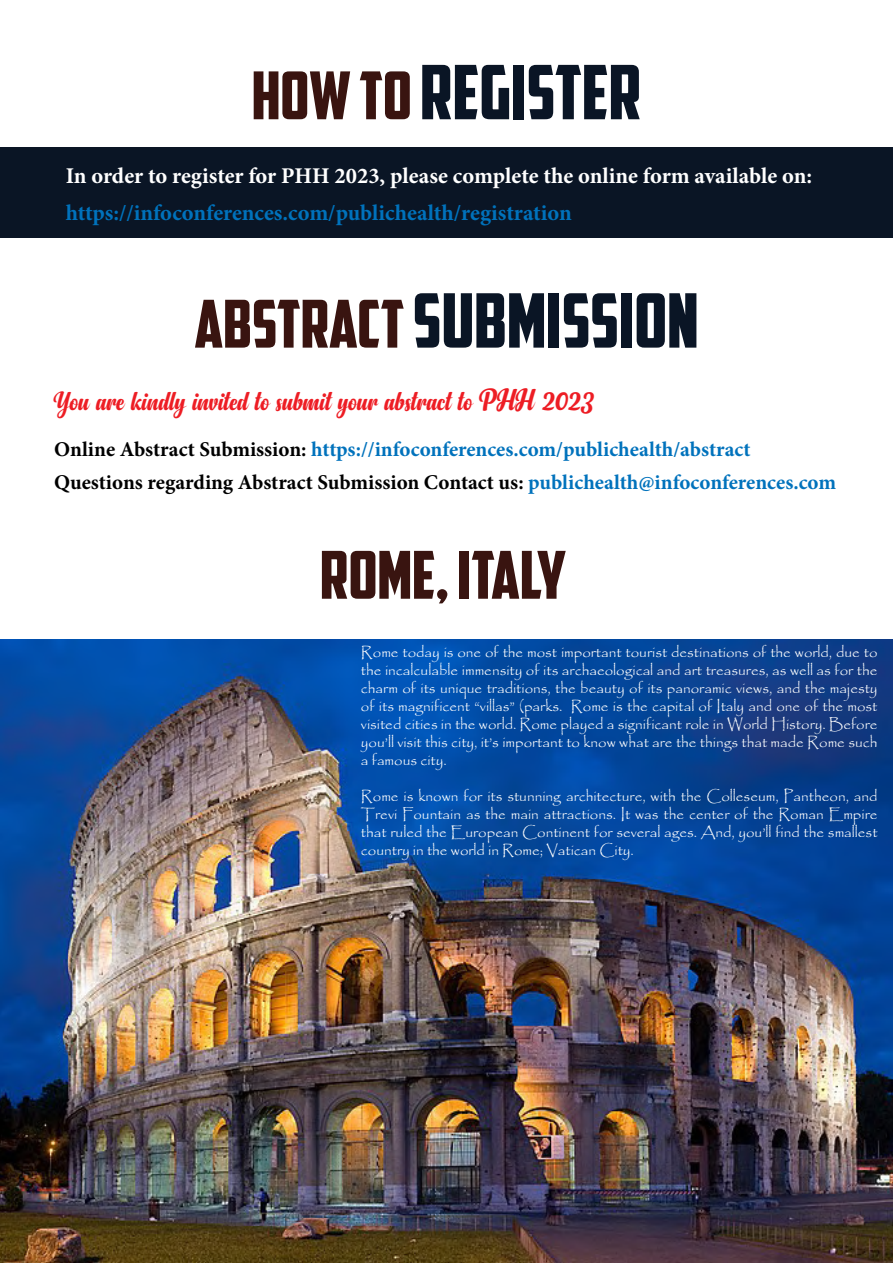
<style>
.page{position:relative;width:893px;height:1263px;background:#fff}
.page>*{position:absolute;margin:0;border:0;box-sizing:border-box;transform-origin:0 0}
.t1{font:75px "American Captain";color:#0a1525}
.t2{font:66px "American Captain";color:#391410}
.t3{font:27px "Anydore";color:#ed1d24}
.t4{font:700 22.5px "Minion Pro";color:#fff}
.t5{font:700 22.5px "Minion Pro";color:#0072bc}
.t6{font:700 21px/33.6px "Minion Pro";color:#0072bc}
.t7{font:15px/18px "Papyrus";color:#fff;text-align:justify}
.s1{font-size:66px;color:#391410}
.s2{font-size:31.5px}
.s3{color:#000}
</style>
<div class="page">
<img style="left:0;top:639px;width:893px;height:624px">
<div style="left:0;top:148px;width:893px;height:90px;background:#0a1525"></div>
<h1 class="t1" style="left:252px;top:47px;width:391px"><span class="s1">HOW TO</span> REGISTER</h1>
<h3 class="t4" style="left:66px;top:159px;width:748px">In order to register for PHH 2023, please complete the online form available on:</h3>
<h3 class="t5" style="left:66px;top:197px;width:508px">https://infoconferences.com/publichealth/registration</h3>
<h1 class="t1" style="left:194px;top:276px;width:506px"><span class="s1">ABSTRACT</span> SUBMISSION</h1>
<h3 class="t3" style="left:54px;top:385px;width:542px">You are kindly invited to submit your abstract to <span class="s2">PHH 2023</span></h3>
<h3 class="t6" style="left:54px;top:432px;width:784px"><span class="s3">Online Abstract Submission:</span> https://infoconferences.com/publichealth/abstract<br><span class="s3">Questions regarding Abstract Submission Contact us:</span> publichealth@infoconferences.com</h3>
<h2 class="t2" style="left:320px;top:535px;width:248px">ROME, ITALY</h2>
<p class="t7" style="left:361px;top:643px;width:518px">Rome today is one of the most important tourist destinations of the world, due to the incalculable immensity of its archaeological and art treasures, as well as for the charm of its unique traditions, the beauty of its panoramic views, and the majesty of its magnificent “villas” (parks. Rome is the capital of Italy and one of the most visited cities in the world. Rome played a significant role in World History. Before you’ll visit this city, it’s important to know what are the things that made Rome such a famous city.</p>
<p class="t7" style="left:361px;top:787px;width:518px">Rome is known for its stunning architecture, with the Colleseum, Pantheon, and Trevi Fountain as the main attractions. It was the center of the Roman Empire that ruled the European Continent for several ages. And, you’ll find the smallest country in the world in Rome; Vatican City.</p>
</div>
